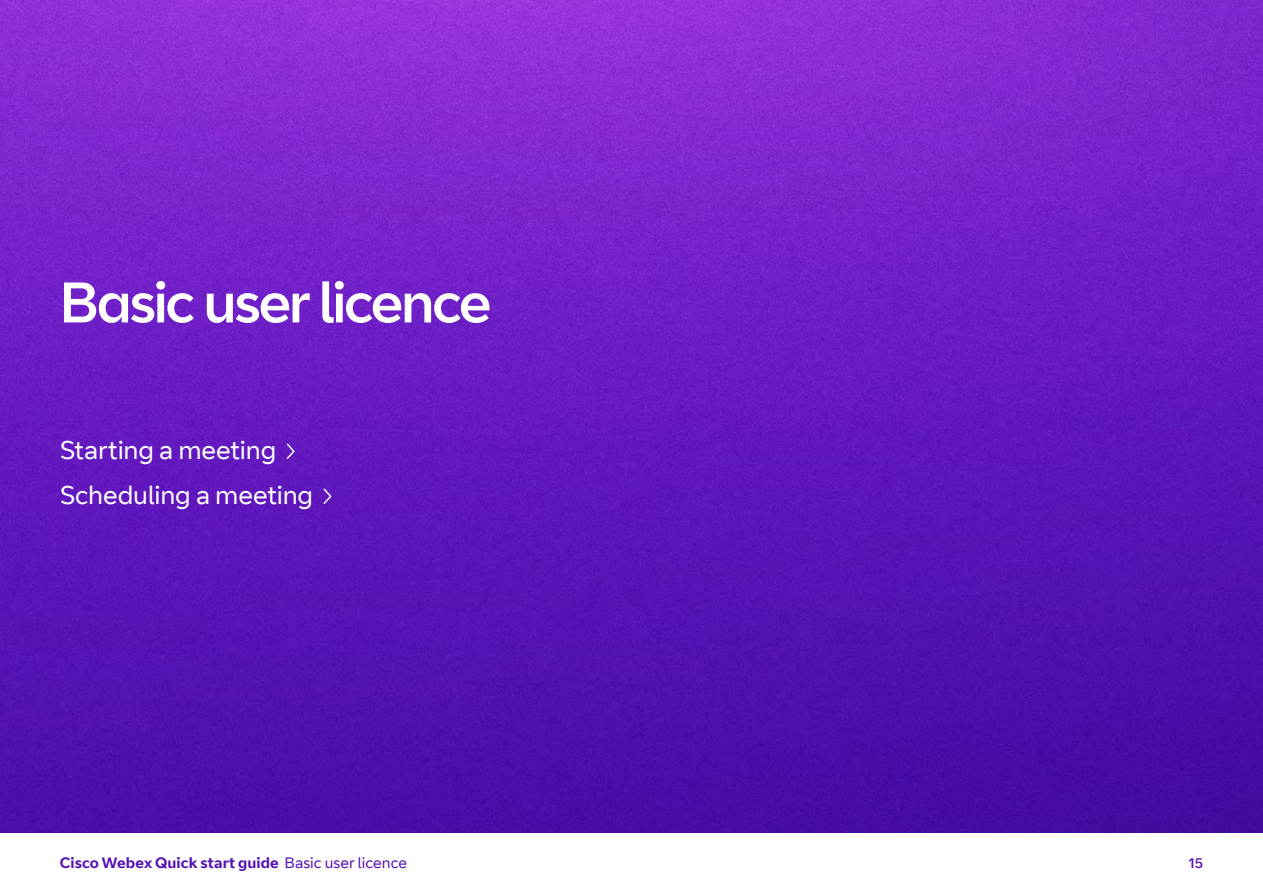
<style>
.page{position:relative;width:1263px;height:893px;background:#fff}
.page>*{position:absolute;margin:0;border:0;box-sizing:border-box;transform-origin:0 0}
.t1{font:57px "BT Curve Headline";letter-spacing:-.03em;color:#fff}
.t2{font:25.5px/45px "BT Curve";letter-spacing:-.005em;color:#fff}
.t3{font:700 15px "BT Curve";letter-spacing:.005em;color:#5514b4}
.t4{font:14.25px "BT Curve Headline";color:#5514b4}
.s1{font-weight:400}
</style>
<div class="page">
<img style="left:0;top:0;width:1263px;height:833px">
<svg style="left:285px;top:442px;width:11px;height:19px"></svg>
<svg style="left:322px;top:487px;width:11px;height:19px"></svg>
<h1 class="t1" style="left:60px;top:268px;width:433px">Basic user licence</h1>
<h2 class="t2" style="left:60px;top:429px;width:255px">Starting a meeting<br>Scheduling a meeting</h2>
<p class="t3" style="left:60px;top:854px;width:349px">Cisco Webex Quick start guide <span class="s1">Basic user licence</span></p>
<p class="t4" style="left:1189px;top:855px;width:15px">15</p>
</div>
